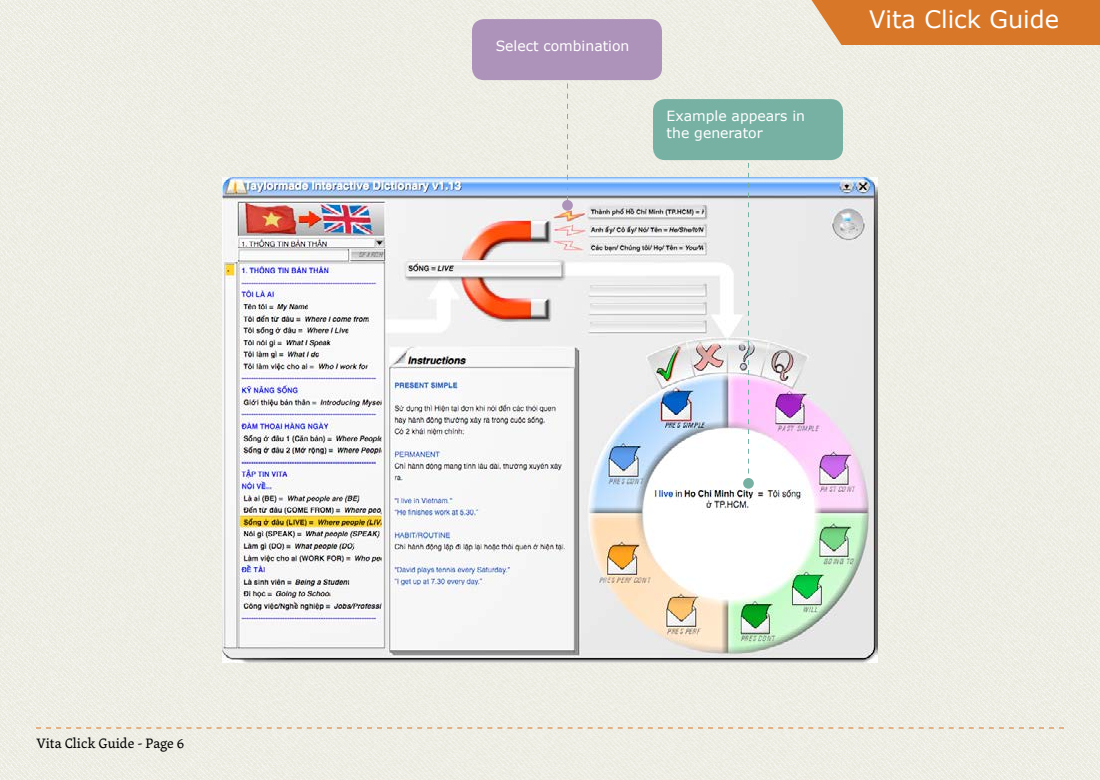
<style>
.page{position:relative;width:1100px;height:780px;background:#fff}
.page>*{position:absolute;margin:0;border:0;box-sizing:border-box;transform-origin:0 0}
.t1{font:24px "Verdana";color:#fff}
.t2{font:14px/16.8px "Verdana";color:#fff}
.t3{font:14px "Skolar";color:#000}
</style>
<div class="page">
<img style="left:0;top:0;width:1100px;height:780px">
<div style="left:811px;top:0;width:289px;height:45px;background:#d87728"></div>
<svg style="left:36px;top:728px;width:1028px;height:1px"></svg>
<img style="left:222px;top:177px;width:656px;height:485px">
<svg style="left:567px;top:80px;width:1px;height:120px"></svg>
<svg style="left:748px;top:160px;width:1px;height:318px"></svg>
<div style="left:472px;top:19px;width:190px;height:61px;background:#ad92b9;border-radius:12px"></div>
<div style="left:653px;top:99px;width:190px;height:61px;background:#76b1a3;border-radius:12px"></div>
<div style="left:562px;top:200px;width:11px;height:11px;background:#ad92b9;border-radius:50%"></div>
<div style="left:743px;top:478px;width:11px;height:11px;background:#76b1a3;border-radius:50%"></div>
<p class="t3" style="left:36px;top:732px;width:150px">Vita Click Guide - Page 6</p>
<p class="t2" style="left:496px;top:37px;width:135px">Select combination</p>
<p class="t2" style="left:667px;top:107px;width:140px">Example appears in the generator</p>
<h1 class="t1" style="left:869px;top:3px;width:192px">Vita Click Guide</h1>
</div>
